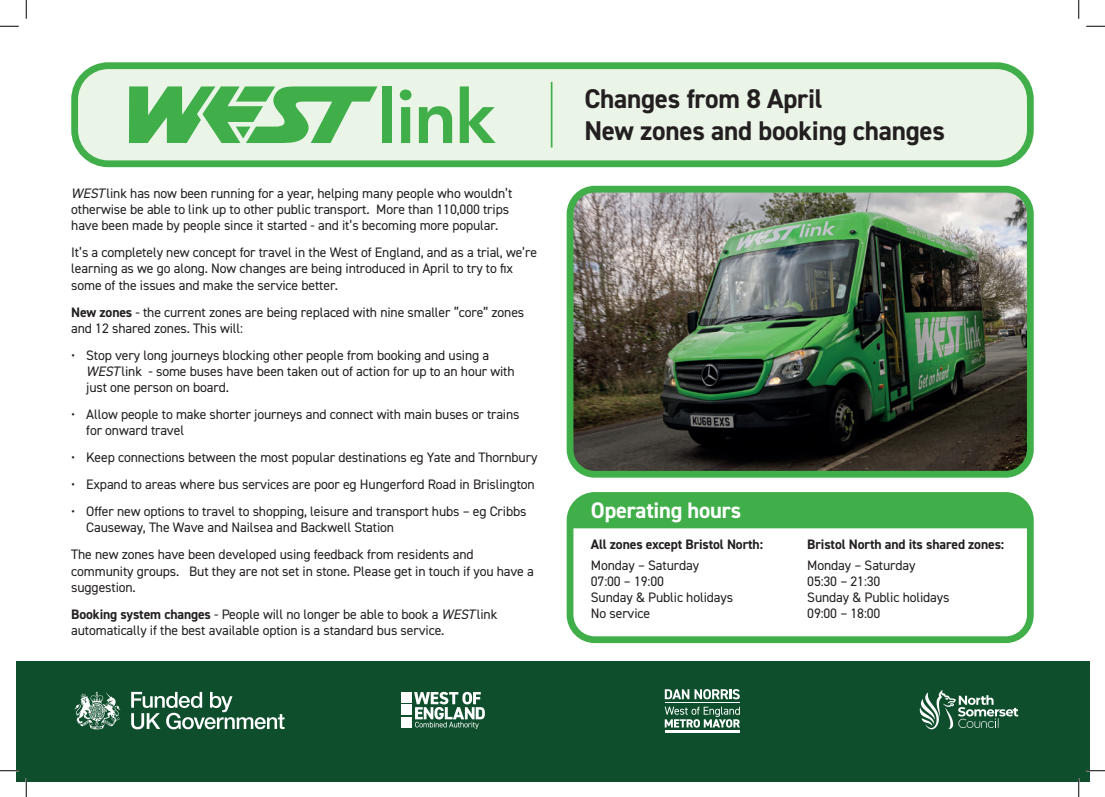
<style>
.page{position:relative;width:1105px;height:797px;background:#fff}
.page>*{position:absolute;margin:0;border:0;box-sizing:border-box;transform-origin:0 0}
.t1{font:700 27.12px/32.6px "DIN2014";letter-spacing:-.01em;color:#231f20}
.t2{font:700 22.5px "DIN2014";letter-spacing:-.01em;color:#fff}
.t3{font:13.75px/16.2px "DIN2014";letter-spacing:-.01em;color:#231f20}
.t4{font:700 13.75px "DIN2014";letter-spacing:-.01em;color:#231f20}
.s1{font-style:italic}
.s2{font-weight:700}
</style>
<div class="page">
<div style="left:75px;top:66px;width:955px;height:98px;background:#eaf4e7;border-radius:34px"></div>
<div style="left:71px;top:62px;width:963px;height:105px;border:7px solid #40ae49;border-radius:34px"></div>
<img style="left:575px;top:194px;width:451px;height:275px">
<div style="left:567px;top:186px;width:467px;height:291px;border:7px solid #40ae49;border-radius:25px"></div>
<div style="left:567px;top:492px;width:467px;height:151px;border:7px solid #40ae49;border-radius:25px"></div>
<svg style="left:129px;top:86px;width:248px;height:57px"></svg>
<div style="left:383px;top:86px;width:9px;height:57px;background:#40ae49"></div>
<svg style="left:400px;top:90px;width:11px;height:53px"></svg>
<svg style="left:419px;top:106px;width:33px;height:37px"></svg>
<svg style="left:460px;top:86px;width:36px;height:57px"></svg>
<hr style="left:551px;top:82px;width:1px;height:66px;background:#40ae49">
<div style="left:16px;top:661px;width:1073px;height:120px;background:#0f4e2c"></div>
<svg style="left:131px;top:692px;width:154px;height:37px"></svg>
<svg style="left:74px;top:692px;width:47px;height:37px"></svg>
<svg style="left:414px;top:692px;width:71px;height:37px"></svg>
<div style="left:401px;top:692px;width:11px;height:11px;background:#fff"></div>
<div style="left:401px;top:704px;width:11px;height:11px;background:#fff"></div>
<div style="left:401px;top:716px;width:11px;height:11px;background:#fff"></div>
<hr style="left:665px;top:702px;width:75px;height:1px;background:#fff">
<svg style="left:665px;top:689px;width:75px;height:10px"></svg>
<svg style="left:665px;top:706px;width:75px;height:21px"></svg>
<hr style="left:665px;top:730px;width:24px;height:2px;background:#fff">
<hr style="left:690px;top:730px;width:24px;height:2px;background:#fff">
<hr style="left:715px;top:730px;width:25px;height:2px;background:#fff">
<svg style="left:920px;top:690px;width:98px;height:39px"></svg>
<div style="left:573px;top:497px;width:454px;height:31px;background:#40ae49"></div>
<svg style="left:0;top:25px;width:19px;height:2px"></svg>
<svg style="left:1086px;top:25px;width:19px;height:2px"></svg>
<svg style="left:0;top:770px;width:19px;height:1px"></svg>
<svg style="left:1086px;top:770px;width:19px;height:1px"></svg>
<svg style="left:25px;top:0;width:2px;height:19px"></svg>
<svg style="left:25px;top:778px;width:2px;height:19px"></svg>
<svg style="left:1078px;top:0;width:1px;height:19px"></svg>
<svg style="left:1078px;top:778px;width:1px;height:19px"></svg>
<p class="t3" style="left:71px;top:185px;width:443px"><span class="s1">WEST</span> link has now been running for a year, helping many people who wouldn’t otherwise be able to link up to other public transport. More than 110,000 trips have been made by people since it started - and it’s becoming more popular.</p>
<p class="t3" style="left:71px;top:244px;width:467px">It’s a completely new concept for travel in the West of England, and as a trial, we’re learning as we go along. Now changes are being introduced in April to try to fix some of the issues and make the service better.</p>
<p class="t3" style="left:71px;top:303px;width:455px"><span class="s2">New zones</span> - the current zones are being replaced with nine smaller “core” zones and 12 shared zones. This will:</p>
<p class="t3" style="left:86px;top:347px;width:430px;text-indent:-15px">• Stop very long journeys blocking other people from booking and using a<br><span class="s1">WEST</span> link - some buses have been taken out of action for up to an hour with just one person on board.</p>
<p class="t3" style="left:86px;top:406px;width:435px;text-indent:-15px">• Allow people to make shorter journeys and connect with main buses or trains for onward travel</p>
<p class="t3" style="left:71px;top:449px;width:468px">• Keep connections between the most popular destinations eg Yate and Thornbury</p>
<p class="t3" style="left:71px;top:476px;width:465px">• Expand to areas where bus services are poor eg Hungerford Road in Brislington</p>
<p class="t3" style="left:86px;top:503px;width:442px;text-indent:-15px">• Offer new options to travel to shopping, leisure and transport hubs – eg Cribbs<br>Causeway, The Wave and Nailsea and Backwell Station</p>
<p class="t3" style="left:71px;top:546px;width:464px">The new zones have been developed using feedback from residents and community groups. But they are not set in stone. Please get in touch if you have a suggestion.</p>
<p class="t3" style="left:71px;top:605px;width:428px"><span class="s2">Booking system changes</span> - People will no longer be able to book a <span class="s1">WEST</span> link automatically if the best available option is a standard bus service.</p>
<h1 class="t1" style="left:584px;top:82px;width:362px">Changes from 8 April<br>New zones and booking changes</h1>
<h2 class="t2" style="left:591px;top:495px;width:152px">Operating hours</h2>
<p class="t4" style="left:591px;top:535px;width:174px">All zones except Bristol North:</p>
<p class="t3" style="left:591px;top:556px;width:144px">Monday – Saturday<br>07:00 – 19:00<br>Sunday &amp; Public holidays<br>No service</p>
<p class="t4" style="left:807px;top:535px;width:198px">Bristol North and its shared zones:</p>
<p class="t3" style="left:807px;top:556px;width:144px">Monday – Saturday<br>05:30 – 21:30<br>Sunday &amp; Public holidays<br>09:00 – 18:00</p>
</div>
